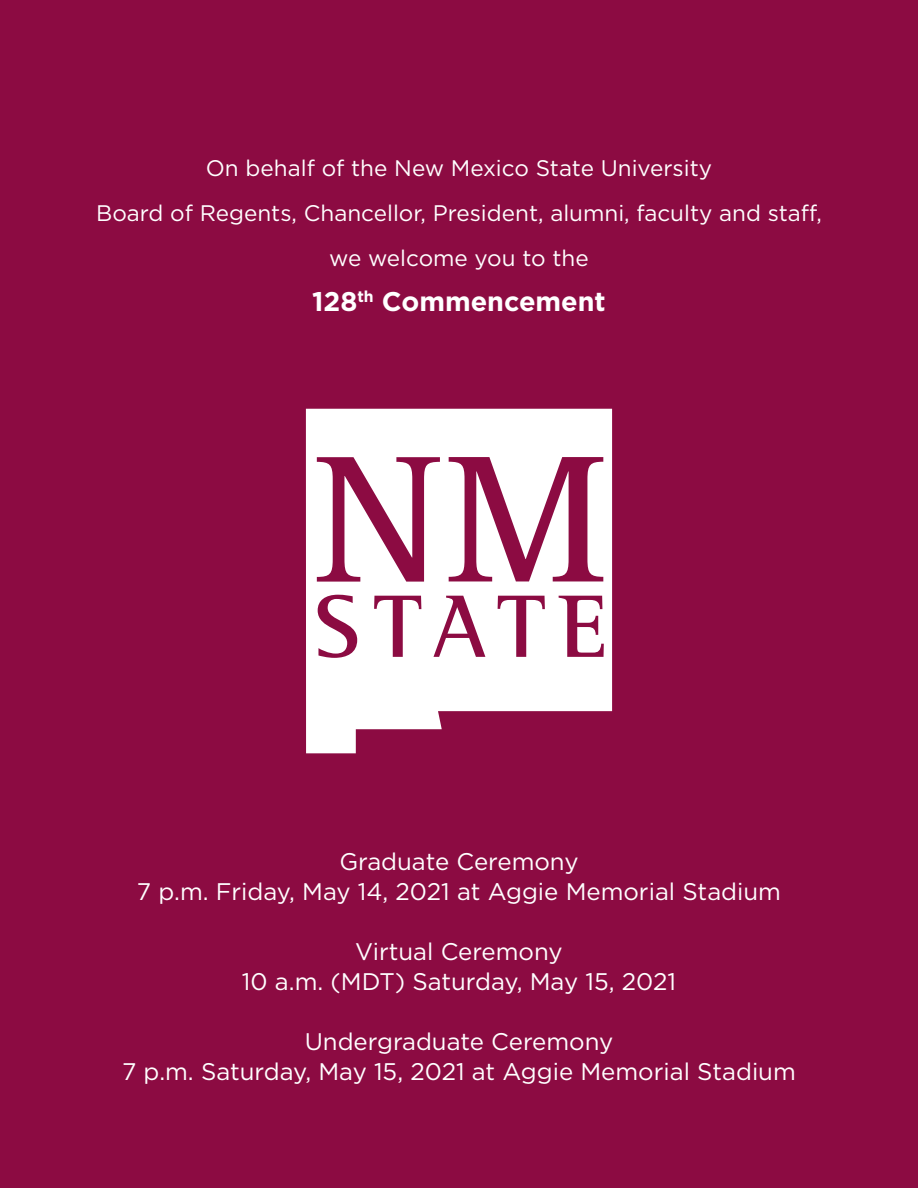
<style>
.page{position:relative;width:918px;height:1188px;background:#8c0b42}
.page>*{position:absolute;margin:0;border:0;box-sizing:border-box;transform-origin:0 0}
.t1{font:700 27px "Gotham";color:#fff}
.t2{font:24px "Gotham";color:#fff}
.t3{font:22.5px/45px "Gotham";color:#fff;text-align:center}
</style>
<div class="page">
<svg style="left:306px;top:409px;width:306px;height:344px;fill:#fff"></svg>
<svg style="left:434px;top:575px;width:51px;height:60px"></svg>
<p class="t3" style="left:96px;top:145px;width:727px">On behalf of the New Mexico State University<br>Board of Regents, Chancellor, President, alumni, faculty and staff, we welcome you to the</p>
<p class="t1" style="left:312px;top:284px;width:295px">128<sup>th</sup> Commencement</p>
<p class="t2" style="left:339px;top:846px;width:241px">Graduate Ceremony</p>
<p class="t2" style="left:137px;top:876px;width:646px">7 p.m. Friday, May 14, 2021 at Aggie Memorial Stadium</p>
<p class="t2" style="left:355px;top:936px;width:209px">Virtual Ceremony</p>
<p class="t2" style="left:242px;top:966px;width:436px">10 a.m. (MDT) Saturday, May 15, 2021</p>
<p class="t2" style="left:305px;top:1026px;width:310px">Undergraduate Ceremony</p>
<p class="t2" style="left:122px;top:1056px;width:675px">7 p.m. Saturday, May 15, 2021 at Aggie Memorial Stadium</p>
</div>
